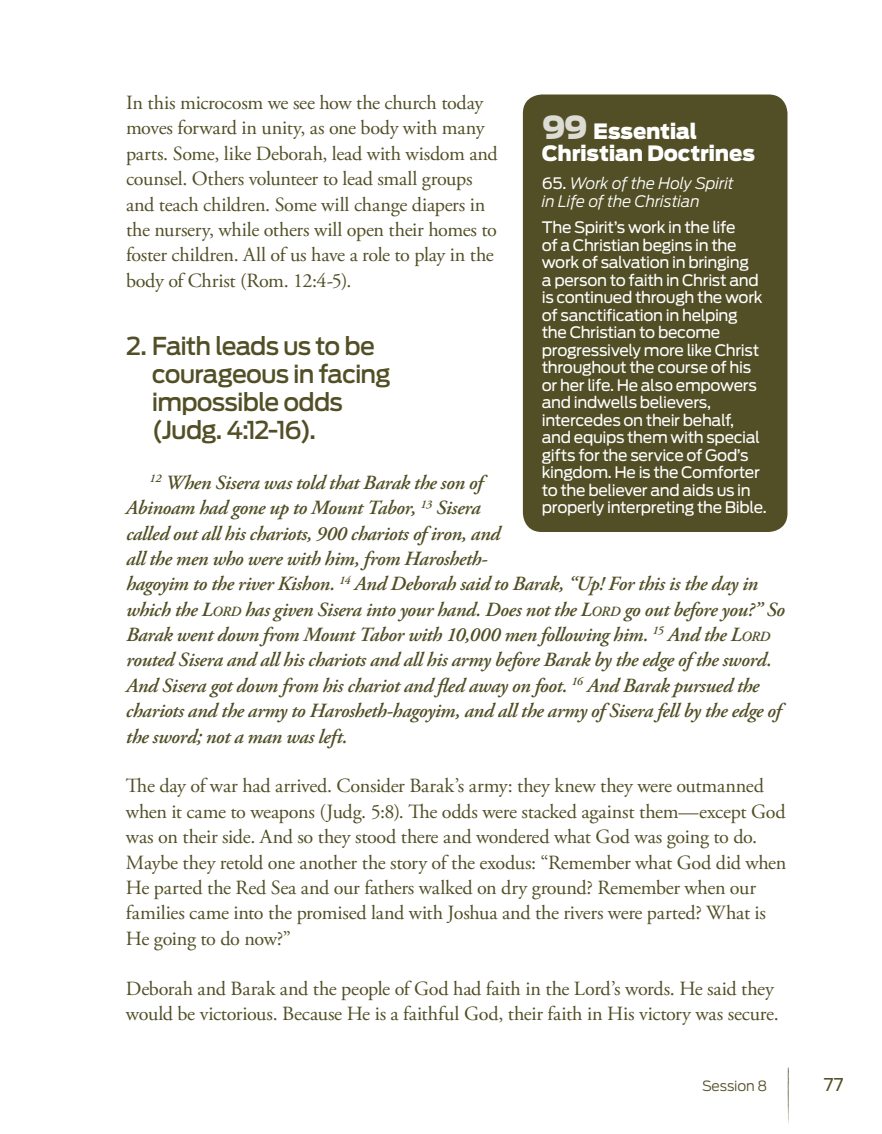
<style>
.page{position:relative;width:882px;height:1134px;background:#fff}
.page>*{position:absolute;margin:0;border:0;box-sizing:border-box;transform-origin:0 0}
.t1{font:500 24.5px/28px "Antenna";letter-spacing:-.04em;color:#524f26}
.t2{font:900 21px/22.8px "Antenna";letter-spacing:-.01em;color:#fff}
.t3{font:20.12px/25.4px "Adobe Garamond Pro";letter-spacing:-.01em;color:#524f26}
.t4{font:italic 600 20.12px/25.4px "Adobe Garamond Pro";letter-spacing:-.02em;color:#524f26}
.t5{font:17.5px "Antenna";color:#524f26}
.t6{font:15.75px/17.5px "Antenna";letter-spacing:-.025em;color:#fff}
.t7{font:italic 300 15.75px/17.5px "Antenna";letter-spacing:-.01em;color:#fff}
.t8{font:300 14px "Antenna";letter-spacing:-.01em;color:#524f26}
.s1{font-size:31.5px;color:#dcdcd4}
.s2{font-weight:400;font-style:normal}
.s3{font-style:inherit}
.s4{font-size:14.17px}
</style>
<div class="page">
<img style="left:787px;top:1067px;width:2px;height:57px">
<div style="left:523px;top:94px;width:265px;height:438px;background:#524f26;border-radius:19px"></div>
<p class="t3" style="left:126px;top:91px;width:373px">In this microcosm we see how the church today moves forward in unity, as one body with many parts. Some, like Deborah, lead with wisdom and counsel. Others volunteer to lead small groups and teach children. Some will change diapers in the nursery, while others will open their homes to foster children. All of us have a role to play in the body of Christ (Rom. 12:4-5).</p>
<p class="t2" style="left:542px;top:120px;width:215px"><span class="s1">99</span> Essential<br>Christian Doctrines</p>
<p class="t7" style="left:542px;top:174px;width:194px"><span class="s2">65.</span> Work of the Holy Spirit in Life of the Christian</p>
<p class="t6" style="left:542px;top:219px;width:226px">The Spirit’s work in the life<br>of a Christian begins in the work of salvation in bringing<br>a person to faith in Christ and is continued through the work of sanctification in helping the Christian to become progressively more like Christ throughout the course of his or her life. He also empowers and indwells believers, intercedes on their behalf, and equips them with special gifts for the service of God’s kingdom. He is the Comforter to the believer and aids us in properly interpreting the Bible.</p>
<p class="t1" style="left:152px;top:332px;width:240px;text-indent:-26px">2. Faith leads us to be courageous in facing impossible odds (Judg. 4:12-16).</p>
<p class="t4" style="left:126px;top:471px;width:661px;text-indent:24px"><sup>12</sup> When Sisera was told that Barak the son of<br>Abinoam had gone up to Mount Tabor, <sup>13</sup> Sisera<br>called out all his chariots, 900 chariots of iron, and<br>all the men who were with him, from Harosheth-<br>hagoyim to the river Kishon. <sup>14</sup> And Deborah said to Barak, “Up! For this is the day in which the <span class="s3">L</span><span class="s4">ORD</span> has given Sisera into your hand. Does not the <span class="s3">L</span><span class="s4">ORD</span> go out before you?” So Barak went down from Mount Tabor with 10,000 men following him. <sup>15</sup> And the <span class="s3">L</span><span class="s4">ORD </span>routed Sisera and all his chariots and all his army before Barak by the edge of the sword.<br>And Sisera got down from his chariot and fled away on foot. <sup>16</sup> And Barak pursued the chariots and the army to Harosheth-hagoyim, and all the army of Sisera fell by the edge of the sword; not a man was left.</p>
<p class="t3" style="left:126px;top:774px;width:662px">The day of war had arrived. Consider Barak’s army: they knew they were outmanned when it came to weapons (Judg. 5:8). The odds were stacked against them—except God was on their side. And so they stood there and wondered what God was going to do.<br>Maybe they retold one another the story of the exodus: “Remember what God did when He parted the Red Sea and our fathers walked on dry ground? Remember when our families came into the promised land with Joshua and the rivers were parted? What is He going to do now?”</p>
<p class="t3" style="left:126px;top:976px;width:654px">Deborah and Barak and the people of God had faith in the Lord’s words. He said they would be victorious. Because He is a faithful God, their faith in His victory was secure.</p>
<p class="t8" style="left:702px;top:1078px;width:67px">Session 8</p>
<p class="t5" style="left:824px;top:1074px;width:21px">77</p>
</div>
